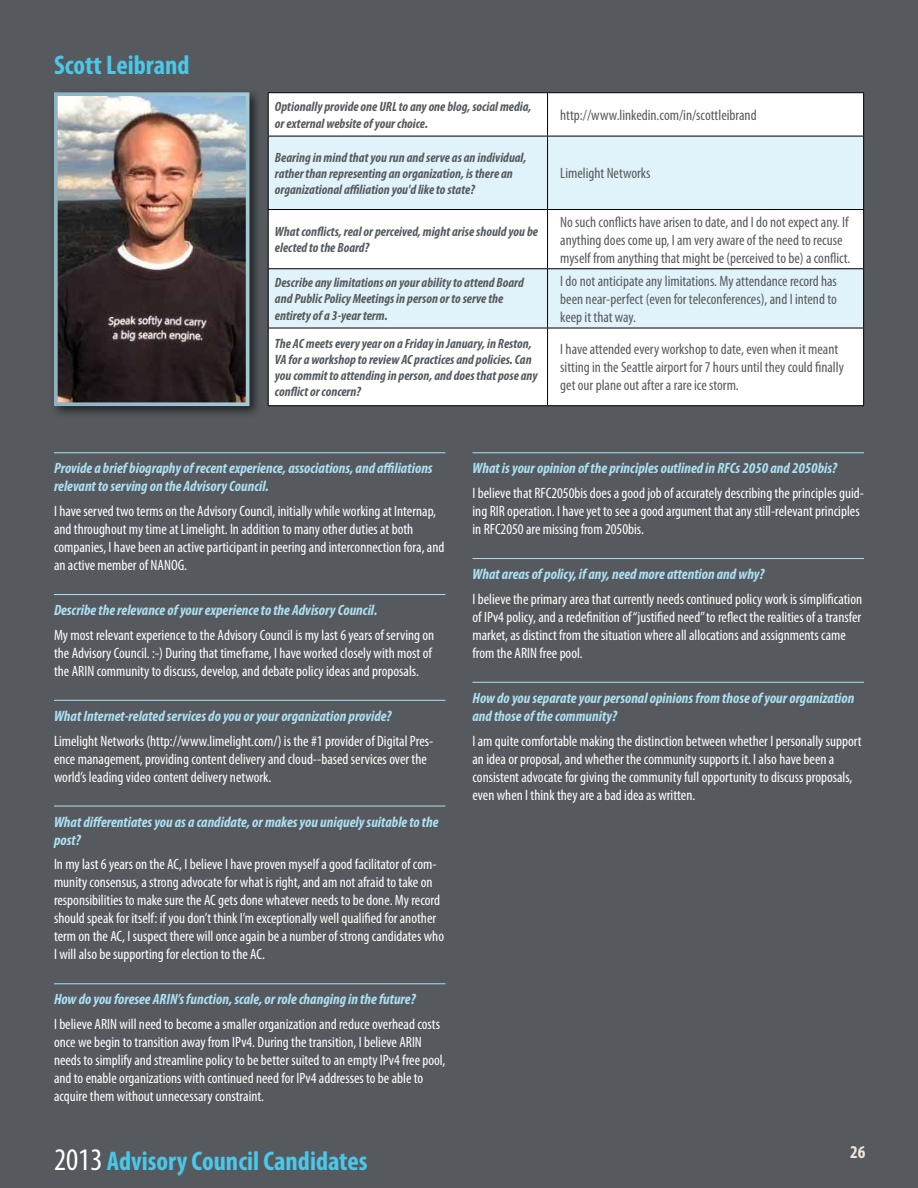
<style>
.page{position:relative;width:918px;height:1188px;background:#565a5e}
.page>*{position:absolute;margin:0;border:0;box-sizing:border-box;transform-origin:0 0}
.t1{font:700 condensed 27px "Myriad Pro";color:#4ac7e9}
.t2{font:700 condensed 18px "Myriad Pro";color:#f0e6da}
.t3{font:condensed 15px/18px "Myriad Pro";color:#fff}
.t4{font:italic 700 condensed 15px/18px "Myriad Pro";color:#ace0f3}
.t5{font:condensed 15px/18px "Myriad Pro";color:#565a5e}
.t6{font:italic 700 condensed 13.5px/16.2px "Myriad Pro";color:#565a5e}
.s1{font-weight:400;font-size:31.5px;color:#fff}
</style>
<div class="page">
<hr style="left:54px;top:452px;width:392px;height:1px;background:#ace0f3">
<hr style="left:54px;top:594px;width:392px;height:1px;background:#ace0f3">
<hr style="left:54px;top:700px;width:392px;height:1px;background:#ace0f3">
<hr style="left:54px;top:806px;width:392px;height:1px;background:#ace0f3">
<hr style="left:54px;top:983px;width:392px;height:1px;background:#ace0f3">
<hr style="left:472px;top:452px;width:392px;height:1px;background:#ace0f3">
<hr style="left:472px;top:558px;width:392px;height:1px;background:#ace0f3">
<hr style="left:472px;top:682px;width:392px;height:1px;background:#ace0f3">
<div style="left:50px;top:88px;width:212px;height:330px;background:#000;opacity:.6"></div>
<img style="left:59px;top:97px;width:185px;height:304px">
<div style="left:269px;top:93px;width:594px;height:312px;background:#fff"></div>
<svg style="left:269px;top:137px;width:594px;height:191px;background:#e9f5fa"></svg>
<hr style="left:268px;top:92px;width:280px;height:1px;background:#000">
<hr style="left:268px;top:93px;width:1px;height:43px;background:#000">
<hr style="left:548px;top:92px;width:316px;height:1px;background:#000">
<hr style="left:547px;top:93px;width:1px;height:43px;background:#000">
<hr style="left:863px;top:93px;width:1px;height:43px;background:#000">
<hr style="left:268px;top:136px;width:280px;height:1px;background:#000">
<hr style="left:268px;top:136px;width:1px;height:73px;background:#000">
<hr style="left:548px;top:136px;width:316px;height:1px;background:#000">
<hr style="left:547px;top:136px;width:1px;height:73px;background:#000">
<hr style="left:863px;top:136px;width:1px;height:73px;background:#000">
<hr style="left:268px;top:209px;width:280px;height:1px;background:#000">
<hr style="left:268px;top:210px;width:1px;height:58px;background:#000">
<hr style="left:548px;top:209px;width:316px;height:1px;background:#000">
<hr style="left:547px;top:210px;width:1px;height:58px;background:#000">
<hr style="left:863px;top:210px;width:1px;height:58px;background:#000">
<hr style="left:268px;top:268px;width:280px;height:1px;background:#000">
<hr style="left:268px;top:269px;width:1px;height:59px;background:#000">
<hr style="left:548px;top:268px;width:316px;height:1px;background:#000">
<hr style="left:547px;top:269px;width:1px;height:59px;background:#000">
<hr style="left:863px;top:269px;width:1px;height:59px;background:#000">
<hr style="left:268px;top:328px;width:280px;height:1px;background:#000">
<hr style="left:268px;top:328px;width:1px;height:77px;background:#000">
<hr style="left:548px;top:328px;width:316px;height:1px;background:#000">
<hr style="left:547px;top:328px;width:1px;height:77px;background:#000">
<hr style="left:863px;top:328px;width:1px;height:77px;background:#000">
<hr style="left:268px;top:405px;width:280px;height:1px;background:#000">
<hr style="left:548px;top:405px;width:316px;height:1px;background:#000">
<h1 class="t1" style="left:54px;top:48px;width:137px">Scott Leibrand</h1>
<p class="t6" style="left:275px;top:98px;width:258px">Optionally provide one URL to any one blog, social media, or external website of your choice.</p>
<p class="t5" style="left:560px;top:106px;width:198px">http://www.linkedin.com/in/scottleibrand</p>
<p class="t6" style="left:275px;top:149px;width:253px">Bearing in mind that you run and serve as an individual, rather than representing an organization, is there an organizational affiliation you'd like to state?</p>
<p class="t5" style="left:560px;top:164px;width:92px">Limelight Networks</p>
<p class="t6" style="left:275px;top:223px;width:265px">What conflicts, real or perceived, might arise should you be elected to the Board?</p>
<p class="t5" style="left:560px;top:213px;width:292px">No such conflicts have arisen to date, and I do not expect any. If anything does come up, I am very aware of the need to recuse myself from anything that might be (perceived to be) a conflict.</p>
<p class="t6" style="left:275px;top:274px;width:250px">Describe any limitations on your ability to attend Board and Public Policy Meetings in person or to serve the entirety of a 3-year term.</p>
<p class="t5" style="left:560px;top:272px;width:278px;text-align:justify">I do not anticipate any limitations. My attendance record has been near-perfect (even for teleconferences), and I intend to keep it that way.</p>
<p class="t6" style="left:275px;top:335px;width:264px">The AC meets every year on a Friday in January, in Reston, VA for a workshop to review AC practices and policies. Can you commit to attending in person, and does that pose any conflict or concern?</p>
<p class="t5" style="left:560px;top:340px;width:285px">I have attended every workshop to date, even when it meant sitting in the Seattle airport for 7 hours until they could finally get our plane out after a rare ice storm.</p>
<p class="t4" style="left:54px;top:459px;width:380px">Provide a brief biography of recent experience, associations, and affiliations relevant to serving on the Advisory Council.</p>
<p class="t3" style="left:54px;top:502px;width:392px">I have served two terms on the Advisory Council, initially while working at Internap, and throughout my time at Limelight. In addition to many other duties at both companies, I have been an active participant in peering and interconnection fora, and an active member of NANOG.</p>
<p class="t4" style="left:54px;top:601px;width:325px">Describe the relevance of your experience to the Advisory Council.</p>
<p class="t3" style="left:54px;top:626px;width:382px">My most relevant experience to the Advisory Council is my last 6 years of serving on the Advisory Council. :-) During that timeframe, I have worked closely with most of the ARIN community to discuss, develop, and debate policy ideas and proposals.</p>
<p class="t4" style="left:54px;top:707px;width:339px">What Internet-related services do you or your organization provide?</p>
<p class="t3" style="left:54px;top:732px;width:381px">Limelight Networks (http://www.limelight.com/) is the #1 provider of Digital Pres&shy;ence management, providing content delivery and cloud--based services over the world’s leading video content delivery network.</p>
<p class="t4" style="left:54px;top:812px;width:386px">What differentiates you as a candidate, or makes you uniquely suitable to the post?</p>
<p class="t3" style="left:54px;top:855px;width:392px">In my last 6 years on the AC, I believe I have proven myself a good facilitator of com&shy;munity consensus, a strong advocate for what is right, and am not afraid to take on responsibilities to make sure the AC gets done whatever needs to be done. My record should speak for itself: if you don’t think I’m exceptionally well qualified for another term on the AC, I suspect there will once again be a number of strong candidates who I will also be supporting for election to the AC.</p>
<p class="t4" style="left:54px;top:990px;width:363px">How do you foresee ARIN’s function, scale, or role changing in the future?</p>
<p class="t3" style="left:54px;top:1015px;width:393px">I believe ARIN will need to become a smaller organization and reduce overhead costs once we begin to transition away from IPv4. During the transition, I believe ARIN needs to simplify and streamline policy to be better suited to an empty IPv4 free pool, and to enable organizations with continued need for IPv4 addresses to be able to acquire them without unnecessary constraint.</p>
<h1 class="t1" style="left:54px;top:1144px;width:315px"><span class="s1">2013</span> Advisory Council Candidates</h1>
<p class="t4" style="left:472px;top:459px;width:366px">What is your opinion of the principles outlined in RFCs 2050 and 2050bis?</p>
<p class="t3" style="left:472px;top:484px;width:393px">I believe that RFC2050bis does a good job of accurately describing the principles guid&shy;ing RIR operation. I have yet to see a good argument that any still-relevant principles in RFC2050 are missing from 2050bis.</p>
<p class="t4" style="left:472px;top:565px;width:294px">What areas of policy, if any, need more attention and why?</p>
<p class="t3" style="left:472px;top:590px;width:391px">I believe the primary area that currently needs continued policy work is simplification of IPv4 policy, and a redefinition of “justified need” to reflect the realities of a transfer market, as distinct from the situation where all allocations and assignments came from the ARIN free pool.</p>
<p class="t4" style="left:472px;top:689px;width:383px">How do you separate your personal opinions from those of your organization and those of the community?</p>
<p class="t3" style="left:472px;top:732px;width:391px">I am quite comfortable making the distinction between whether I personally support an idea or proposal, and whether the community supports it. I also have been a consistent advocate for giving the community full opportunity to discuss proposals, even when I think they are a bad idea as written.</p>
<p class="t2" style="left:850px;top:1141px;width:17px">26</p>
</div>
